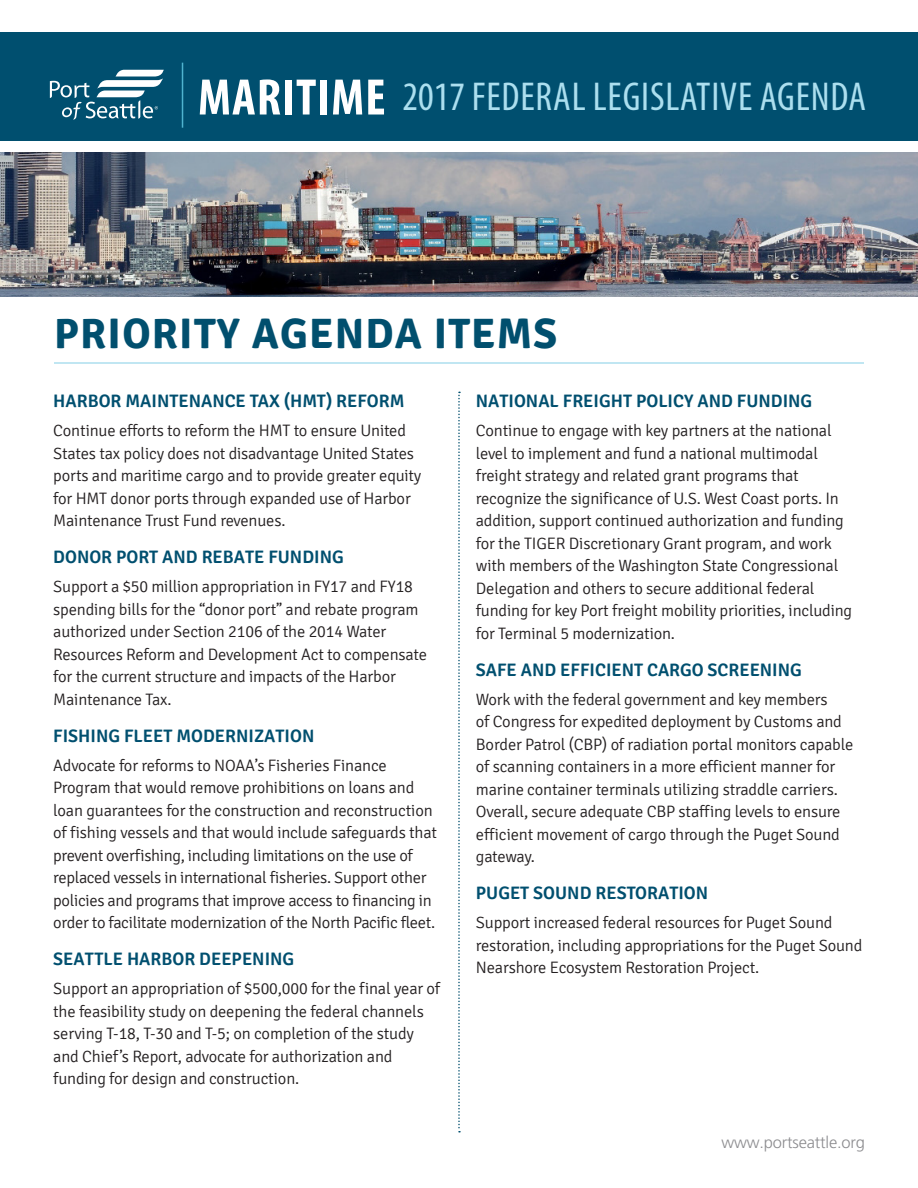
<style>
.page{position:relative;width:918px;height:1188px;background:#fff}
.page>*{position:absolute;margin:0;border:0;box-sizing:border-box;transform-origin:0 0}
.t1{font:700 42.45px "Signika";letter-spacing:.03em;color:#014f6e}
.t2{font:condensed 40.5px "Myriad Pro";letter-spacing:.02em;color:#acdfef}
.t3{font:600 18px "Signika";color:#004f6f}
.Main_Text{font:300 16.5px/22.5px "Signika";letter-spacing:-.01em;color:#231f20}
.Main_Text-2{font:300 16.5px "Frutiger LT Pro";letter-spacing:-.01em;color:#8c8c8f}
.s1{font-weight:700;font-size:51.75px;color:#fff}
</style>
<div class="page">
<hr style="left:54px;top:362px;width:810px;height:2px;background:#acdfef">
<div style="left:0;top:33px;width:918px;height:108px;background:#004f6f"></div>
<svg style="left:50px;top:70px;width:114px;height:50px"></svg>
<hr style="left:182px;top:63px;width:1px;height:65px;background:#4fb3cf">
<svg style="left:458px;top:392px;width:2px;height:741px"></svg>
<img style="left:0;top:153px;width:918px;height:144px">
<p class="t2" style="left:198px;top:72px;width:670px"><span class="s1">MARITIME</span> 2017 FEDERAL LEGISLATIVE AGENDA</p>
<p class="t1" style="left:54px;top:308px;width:505px">PRIORITY AGENDA ITEMS</p>
<h2 class="t3" style="left:53px;top:390px;width:353px">HARBOR MAINTENANCE TAX (HMT) REFORM</h2>
<p class="Main_Text" style="left:53px;top:420px;width:370px">Continue efforts to reform the HMT to ensure United States tax policy does not disadvantage United States ports and maritime cargo and to provide greater equity for HMT donor ports through expanded use of Harbor Maintenance Trust Fund revenues.</p>
<h2 class="t3" style="left:53px;top:546px;width:292px">DONOR PORT AND REBATE FUNDING</h2>
<p class="Main_Text" style="left:53px;top:576px;width:375px">Support a $50 million appropriation in FY17 and FY18 spending bills for the “donor port” and rebate program authorized under Section 2106 of the 2014 Water Resources Reform and Development Act to compensate for the current structure and impacts of the Harbor Maintenance Tax.</p>
<h2 class="t3" style="left:53px;top:725px;width:263px">FISHING FLEET MODERNIZATION</h2>
<p class="Main_Text" style="left:53px;top:754px;width:385px">Advocate for reforms to NOAA’s Fisheries Finance Program that would remove prohibitions on loans and loan guarantees for the construction and reconstruction of fishing vessels and that would include safeguards that prevent overfishing, including limitations on the use of replaced vessels in international fisheries. Support other policies and programs that improve access to financing in order to facilitate modernization of the North Pacific fleet.</p>
<h2 class="t3" style="left:53px;top:948px;width:243px">SEATTLE HARBOR DEEPENING</h2>
<p class="Main_Text" style="left:53px;top:978px;width:388px">Support an appropriation of $500,000 for the final year of the feasibility study on deepening the federal channels serving T-18, T-30 and T-5; on completion of the study and Chief’s Report, advocate for authorization and funding for design and construction.</p>
<h2 class="t3" style="left:476px;top:390px;width:338px">NATIONAL FREIGHT POLICY AND FUNDING</h2>
<p class="Main_Text" style="left:476px;top:420px;width:378px">Continue to engage with key partners at the national level to implement and fund a national multimodal freight strategy and related grant programs that recognize the significance of U.S. West Coast ports. In addition, support continued authorization and funding for the TIGER Discretionary Grant program, and work with members of the Washington State Congressional Delegation and others to secure additional federal funding for key Port freight mobility priorities, including for Terminal 5 modernization.</p>
<h2 class="t3" style="left:476px;top:659px;width:328px">SAFE AND EFFICIENT CARGO SCREENING</h2>
<p class="Main_Text" style="left:476px;top:688px;width:379px">Work with the federal government and key members<br>of Congress for expedited deployment by Customs and Border Patrol (CBP) of radiation portal monitors capable of scanning containers in a more efficient manner for marine container terminals utilizing straddle carriers.<br>Overall, secure adequate CBP staffing levels to ensure efficient movement of cargo through the Puget Sound gateway.</p>
<h2 class="t3" style="left:476px;top:882px;width:234px">PUGET SOUND RESTORATION</h2>
<p class="Main_Text" style="left:476px;top:912px;width:388px">Support increased federal resources for Puget Sound restoration, including appropriations for the Puget Sound<br>Nearshore Ecosystem Restoration Project.</p>
<p class="Main_Text-2" style="left:721px;top:1133px;width:145px">www.portseattle.org</p>
</div>
